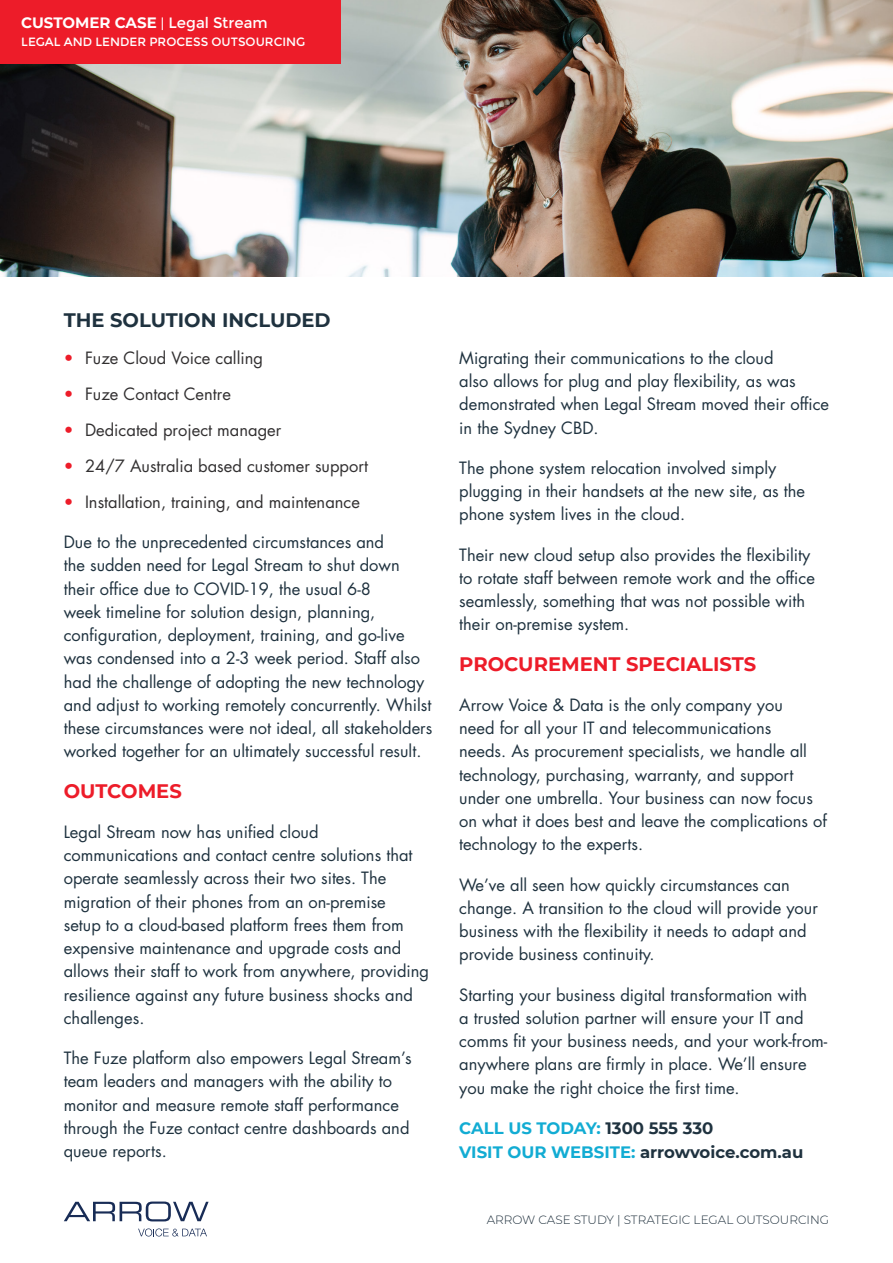
<style>
.page{position:relative;width:893px;height:1263px;background:#fff}
.page>*{position:absolute;margin:0;border:0;box-sizing:border-box;transform-origin:0 0}
.t1{font:700 19.5px "Montserrat";color:#ed1c29}
.t2{font:700 19.5px "Montserrat";color:#1f323f}
.t3{font:16.5px/23.2px "Futura Std";color:#1f323f}
.t4{font:16.5px "Futura Std";color:#323031}
.t5{font:700 16.5px/23.7px "Montserrat";color:#12acd3}
.t6{font:700 15px "Montserrat";color:#fff}
.t7{font:300 12px "Montserrat";color:#1b2c39}
.t8{font:12px "Montserrat";color:#fff}
.s1{font-weight:400;font-size:13.5px}
.s2{font-weight:400}
.s3{color:#ed1c29}
.s4{color:#1f323f}
</style>
<div class="page">
<img style="left:0;top:0;width:893px;height:276px">
<svg style="left:64px;top:1201px;width:145px;height:20px"></svg>
<svg style="left:138px;top:1228px;width:69px;height:8px"></svg>
<div style="left:0;top:0;width:341px;height:64px;background:#ed1c29"></div>
<p class="t6" style="left:21px;top:12px;width:248px">CUSTOMER CASE <span class="s1">|</span> <span class="s2">Legal Stream</span></p>
<p class="t8" style="left:21px;top:35px;width:286px">LEGAL AND LENDER PROCESS OUTSOURCING</p>
<p class="t2" style="left:64px;top:306px;width:268px">THE SOLUTION INCLUDED</p>
<p class="t4" style="left:64px;top:347px;width:201px"><span class="s3">•</span> Fuze Cloud Voice calling</p>
<p class="t4" style="left:64px;top:383px;width:169px"><span class="s3">•</span> Fuze Contact Centre</p>
<p class="t4" style="left:64px;top:419px;width:219px"><span class="s3">•</span> Dedicated project manager</p>
<p class="t4" style="left:64px;top:455px;width:306px"><span class="s3">•</span> 24/7 Australia based customer support</p>
<p class="t4" style="left:64px;top:491px;width:298px"><span class="s3">•</span> Installation, training, and maintenance</p>
<p class="t3" style="left:64px;top:531px;width:370px">Due to the unprecedented circumstances and<br>the sudden need for Legal Stream to shut down their office due to COVID-19, the usual 6-8<br>week timeline for solution design, planning, configuration, deployment, training, and go-live was condensed into a 2-3 week period. Staff also had the challenge of adopting the new technology and adjust to working remotely concurrently. Whilst these circumstances were not ideal, all stakeholders worked together for an ultimately successful result.</p>
<p class="t1" style="left:64px;top:777px;width:120px">OUTCOMES</p>
<p class="t3" style="left:64px;top:820px;width:367px">Legal Stream now has unified cloud communications and contact centre solutions that operate seamlessly across their two sites. The migration of their phones from an on-premise<br>setup to a cloud-based platform frees them from expensive maintenance and upgrade costs and allows their staff to work from anywhere, providing resilience against any future business shocks and challenges.</p>
<p class="t3" style="left:64px;top:1047px;width:349px">The Fuze platform also empowers Legal Stream’s team leaders and managers with the ability to monitor and measure remote staff performance through the Fuze contact centre dashboards and queue reports.</p>
<p class="t3" style="left:459px;top:346px;width:371px">Migrating their communications to the cloud<br>also allows for plug and play flexibility, as was demonstrated when Legal Stream moved their office in the Sydney CBD.</p>
<p class="t3" style="left:459px;top:456px;width:347px">The phone system relocation involved simply plugging in their handsets at the new site, as the phone system lives in the cloud.</p>
<p class="t3" style="left:459px;top:543px;width:357px">Their new cloud setup also provides the flexibility to rotate staff between remote work and the office seamlessly, something that was not possible with their on-premise system.</p>
<p class="t1" style="left:459px;top:650px;width:298px">PROCUREMENT SPECIALISTS</p>
<p class="t3" style="left:459px;top:693px;width:369px">Arrow Voice &amp; Data is the only company you<br>need for all your IT and telecommunications<br>needs. As procurement specialists, we handle all technology, purchasing, warranty, and support under one umbrella. Your business can now focus on what it does best and leave the complications of technology to the experts.</p>
<p class="t3" style="left:459px;top:873px;width:360px">We’ve all seen how quickly circumstances can change. A transition to the cloud will provide your business with the flexibility it needs to adapt and provide business continuity.</p>
<p class="t3" style="left:459px;top:983px;width:370px">Starting your business digital transformation with<br>a trusted solution partner will ensure your IT and comms fit your business needs, and your work-from&shy;anywhere plans are firmly in place. We’ll ensure you make the right choice the first time.</p>
<p class="t5" style="left:459px;top:1116px;width:346px">CALL US TODAY: <span class="s4">1300 555 330<br></span>VISIT OUR WEBSITE: <span class="s4">arrowvoice.com.au</span></p>
<p class="t7" style="left:487px;top:1212px;width:344px">ARROW CASE STUDY | STRATEGIC LEGAL OUTSOURCING</p>
</div>
